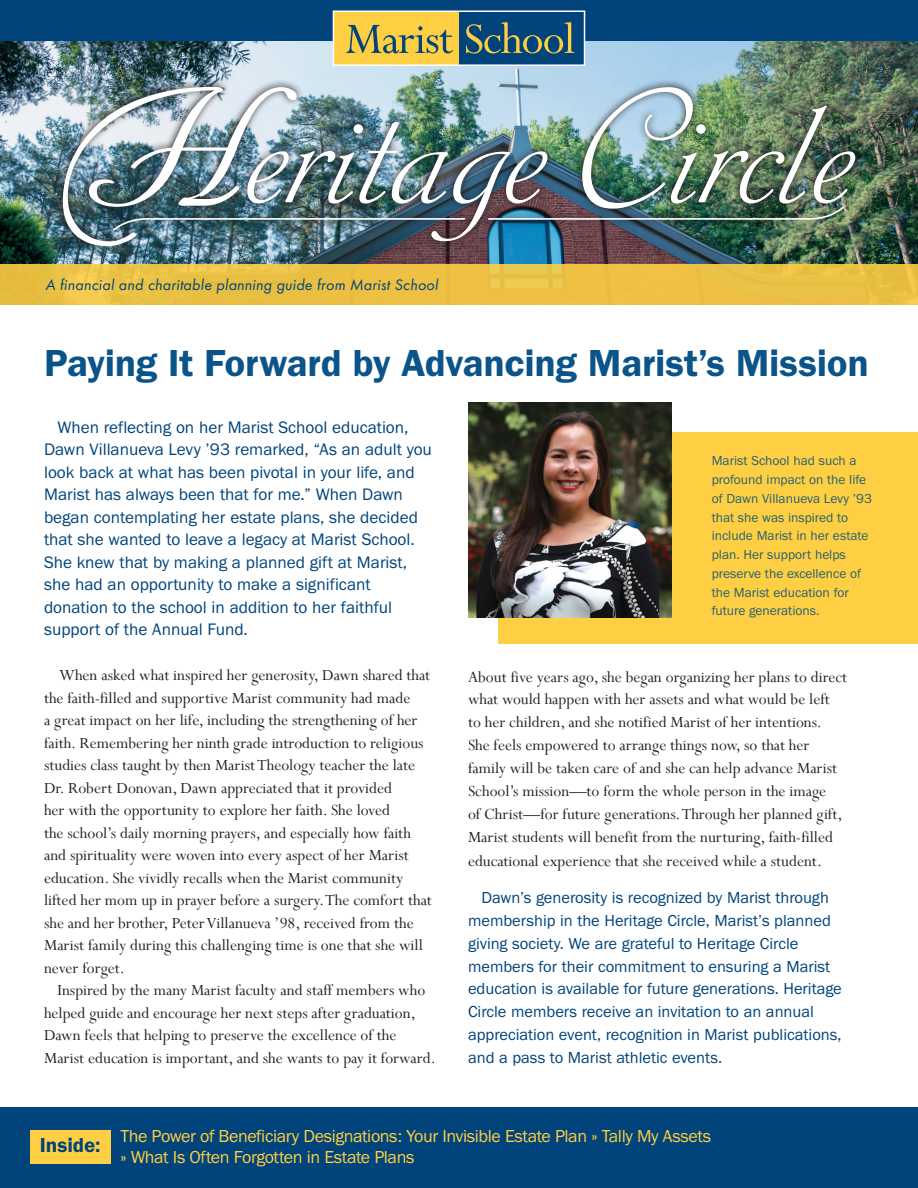
<style>
.page{position:relative;width:918px;height:1188px;background:#fff}
.page>*{position:absolute;margin:0;border:0;box-sizing:border-box;transform-origin:0 0}
.headline{font:39px "Franklin Gothic URW Dem";letter-spacing:-.005em;color:#0a548a}
.t1{font:21px "Franklin Gothic URW Dem";color:#00447b}
.t2{font:18px/21.6px "Franklin Gothic URW Boo";letter-spacing:-.02em;color:#ffcf43}
.body{font:17.25px/22.5px "Perpetua";color:#231f20}
.first_paragraph{font:17.25px/22.5px "Franklin Gothic URW Boo";color:#00447b}
.t3{font:16.5px/23px "Franklin Gothic URW Boo";color:#00447b}
.t4{font:italic 15.9px "Futura PT";letter-spacing:.015em;color:#00447b}
.t5{font:13.5px/18.8px "Franklin Gothic URW Boo";color:#266172}
</style>
<div class="page">
<div style="left:498px;top:432px;width:420px;height:212px;background:#ffcf43"></div>
<img style="left:0;top:40px;width:918px;height:224px">
<div style="left:0;top:264px;width:918px;height:40px;background:#ecc043"></div>
<div style="left:0;top:0;width:918px;height:40px;background:#00447b"></div>
<svg style="left:332px;top:10px;width:254px;height:57px"></svg>
<div style="left:0;top:1107px;width:918px;height:81px;background:#00447b"></div>
<div style="left:30px;top:1130px;width:81px;height:34px;background:#ffcf43"></div>
<img style="left:55px;top:79px;width:808px;height:175px">
<img style="left:63px;top:87px;width:792px;height:159px">
<img style="left:468px;top:403px;width:203px;height:214px">
<p class="t4" style="left:46px;top:275px;width:394px">A financial and charitable planning guide from Marist School</p>
<p class="headline" style="left:44px;top:339px;width:826px">Paying It Forward by Advancing Marist’s Mission</p>
<p class="first_paragraph" style="left:44px;top:416px;width:389px;text-indent:14px">When reflecting on her Marist School education, Dawn Villanueva Levy ’93 remarked, “As an adult you look back at what has been pivotal in your life, and Marist has always been that for me.” When Dawn began contemplating her estate plans, she decided that she wanted to leave a legacy at Marist School.<br>She knew that by making a planned gift at Marist, she had an opportunity to make a significant donation to the school in addition to her faithful support of the Annual Fund.</p>
<p class="body" style="left:44px;top:664px;width:389px;text-indent:15px">When asked what inspired her generosity, Dawn shared that the faith-filled and supportive Marist community had made<br>a great impact on her life, including the strengthening of her faith. Remembering her ninth grade introduction to religious studies class taught by then Marist Theology teacher the late Dr. Robert Donovan, Dawn appreciated that it provided<br>her with the opportunity to explore her faith. She loved<br>the school’s daily morning prayers, and especially how faith and spirituality were woven into every aspect of her Marist education. She vividly recalls when the Marist community lifted her mom up in prayer before a surgery. The comfort that she and her brother, Peter Villanueva ’98, received from the Marist family during this challenging time is one that she will never forget.</p>
<p class="body" style="left:44px;top:979px;width:393px;text-indent:14px">Inspired by the many Marist faculty and staff members who helped guide and encourage her next steps after graduation, Dawn feels that helping to preserve the excellence of the Marist education is important, and she wants to pay it forward.</p>
<p class="t5" style="left:712px;top:451px;width:162px">Marist School had such a profound impact on the life of Dawn Villanueva Levy ’93 that she was inspired to include Marist in her estate plan. Her support helps preserve the excellence of the Marist education for future generations.</p>
<p class="body" style="left:468px;top:665px;width:381px;line-height:23.1px">About five years ago, she began organizing her plans to direct what would happen with her assets and what would be left<br>to her children, and she notified Marist of her intentions.<br>She feels empowered to arrange things now, so that her family will be taken care of and she can help advance Marist School’s mission—to form the whole person in the image<br>of Christ—for future generations. Through her planned gift, Marist students will benefit from the nurturing, faith-filled educational experience that she received while a student.</p>
<p class="t3" style="left:468px;top:886px;width:375px;text-indent:13px">Dawn’s generosity is recognized by Marist through membership in the Heritage Circle, Marist’s planned giving society. We are grateful to Heritage Circle members for their commitment to ensuring a Marist education is available for future generations. Heritage Circle members receive an invitation to an annual appreciation event, recognition in Marist publications, and a pass to Marist athletic events.</p>
<p class="t1" style="left:40px;top:1132px;width:62px">Inside:</p>
<p class="t2" style="left:120px;top:1125px;width:592px">The Power of Beneficiary Designations: Your Invisible Estate Plan » Tally My Assets » What Is Often Forgotten in Estate Plans</p>
</div>
